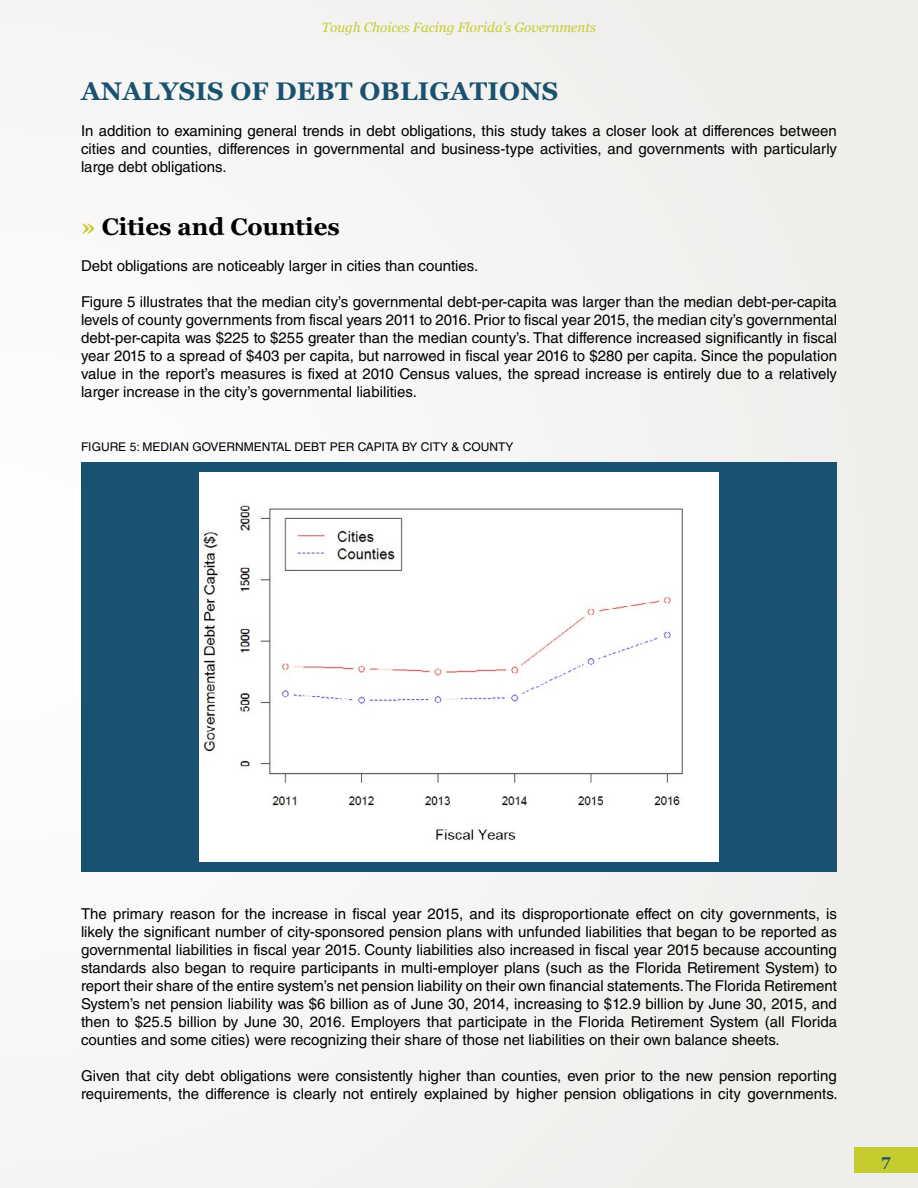
<style>
.page{position:relative;width:918px;height:1188px;background:#f4f4f2}
.page>*{position:absolute;margin:0;border:0;box-sizing:border-box;transform-origin:0 0}
.t1{font:700 25.5px "Georgia";letter-spacing:.01em;color:#195270}
.t2{font:700 24px "Georgia";color:#000}
.t3{font:700 16.5px "Georgia";color:#195270}
.t4{font:15px/18px "Helvetica LT Std";color:#000;text-align:justify}
.t5{font:italic 13.5px "Georgia";color:#c5cc2e}
.t6{font:12px "Helvetica LT Std";color:#000}
.s1{color:#c5cc2e}
</style>
<div class="page">
<div style="left:854px;top:1147px;width:64px;height:26px;background:#c5cc2e"></div>
<div style="left:81px;top:462px;width:756px;height:410px;background:#195270"></div>
<div style="left:200px;top:472px;width:518px;height:389px;background:#fff"></div>
<p class="t5" style="left:322px;top:19px;width:276px">Tough Choices Facing Florida’s Governments</p>
<h1 class="t1" style="left:81px;top:75px;width:479px">ANALYSIS OF DEBT OBLIGATIONS</h1>
<p class="t4" style="left:81px;top:122px;width:757px">In addition to examining general trends in debt obligations, this study takes a closer look at differences between cities and counties, differences in governmental and business-type activities, and governments with particularly large debt obligations.</p>
<h2 class="t2" style="left:81px;top:212px;width:260px"><span class="s1">»</span> Cities and Counties</h2>
<p class="t4" style="left:81px;top:257px;width:399px">Debt obligations are noticeably larger in cities than counties.</p>
<p class="t4" style="left:81px;top:293px;width:758px">Figure 5 illustrates that the median city’s governmental debt-per-capita was larger than the median debt-per-capita levels of county governments from fiscal years 2011 to 2016. Prior to fiscal year 2015, the median city’s governmental debt-per-capita was $225 to $255 greater than the median county’s. That difference increased significantly in fiscal year 2015 to a spread of $403 per capita, but narrowed in fiscal year 2016 to $280 per capita. Since the population value in the report’s measures is fixed at 2010 Census values, the spread increase is entirely due to a relatively larger increase in the city’s governmental liabilities.</p>
<p class="t6" style="left:81px;top:440px;width:434px">FIGURE 5: MEDIAN GOVERNMENTAL DEBT PER CAPITA BY CITY &amp; COUNTY</p>
<p class="t4" style="left:81px;top:905px;width:758px">The primary reason for the increase in fiscal year 2015, and its disproportionate effect on city governments, is likely the significant number of city-sponsored pension plans with unfunded liabilities that began to be reported as governmental liabilities in fiscal year 2015. County liabilities also increased in fiscal year 2015 because accounting standards also began to require participants in multi-employer plans (such as the Florida Retirement System) to report their share of the entire system’s net pension liability on their own financial statements. The Florida Retirement System’s net pension liability was $6 billion as of June 30, 2014, increasing to $12.9 billion by June 30, 2015, and then to $25.5 billion by June 30, 2016. Employers that participate in the Florida Retirement System (all Florida counties and some cities) were recognizing their share of those net liabilities on their own balance sheets.</p>
<p class="t4" style="left:81px;top:1067px;width:758px">Given that city debt obligations were consistently higher than counties, even prior to the new pension reporting requirements, the difference is clearly not entirely explained by higher pension obligations in city governments.</p>
<p class="t3" style="left:882px;top:1150px;width:11px">7</p>
</div>
